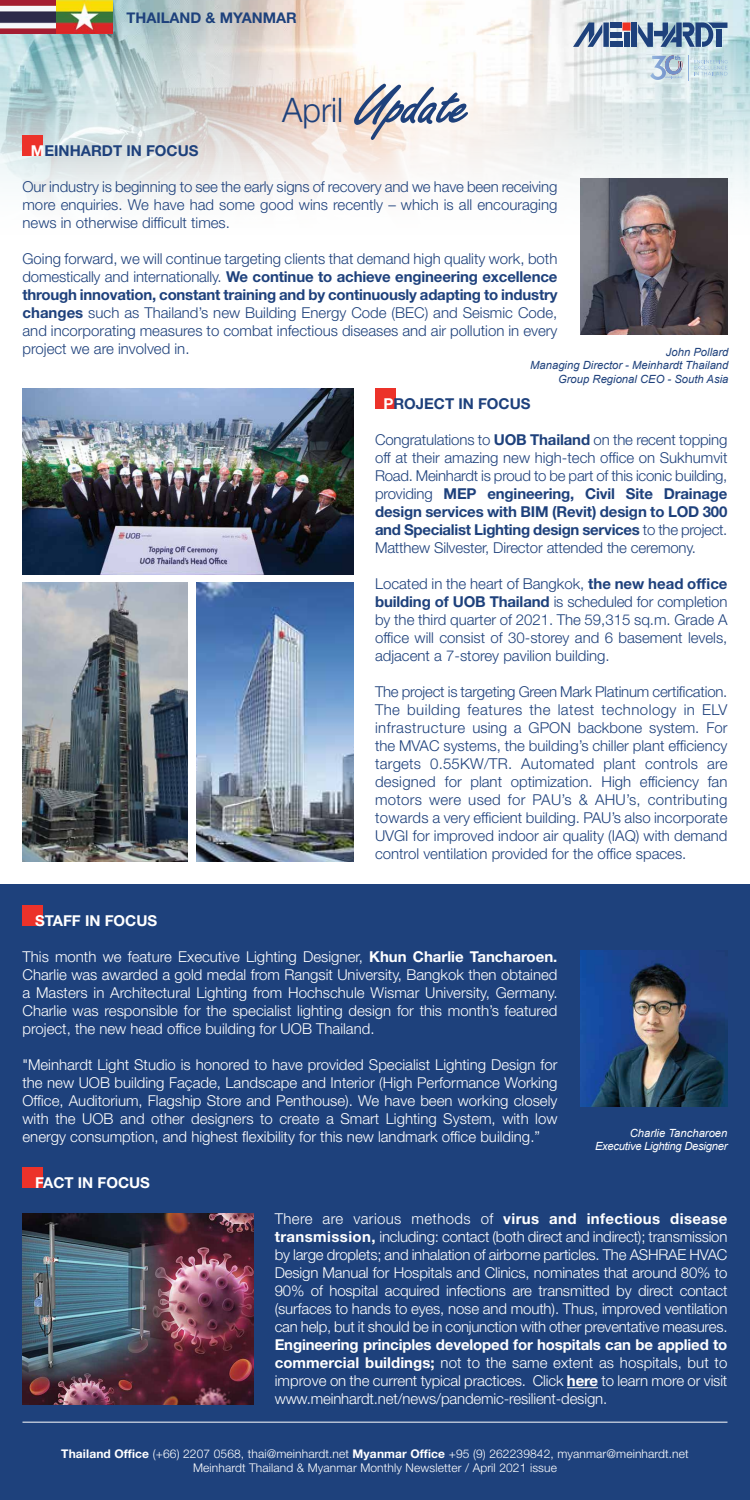
<style>
.page{position:relative;width:750px;height:1500px;background:#fff}
.page>*{position:absolute;margin:0;border:0;box-sizing:border-box;transform-origin:0 0}
.t1{font:300 33.83px "Helvetica Neue LT Std";color:#1e417c;scale:.95 1}
.t2{font:300 15px/18px "Helvetica Neue LT Std";color:#1e417c;text-align:justify}
.t3{font:300 15px/18px "Helvetica Neue LT Std";letter-spacing:-.01em;color:#fff;text-align:justify}
.t4{font:700 15px "Helvetica Neue LT Std";color:#1e417c}
.t5{font:700 15px "Helvetica Neue LT Std";color:#fff}
.t6{font:700 14.7px "Helvetica Neue LT Std";color:#1e417c}
.t7{font:300 12px/14.4px "Helvetica Neue LT Std";letter-spacing:.01em;color:#fff;text-align:center}
.t8{font:italic 11.25px/13.5px "Arial";color:#1e417c;text-align:right}
.t9{font:italic 11.25px/13.5px "Arial";letter-spacing:-.025em;color:#fff;text-align:right}
.s1{color:#fff}
.s2{font-weight:700}
</style>
<div class="page">
<div style="left:0;top:884px;width:750px;height:616px;background:#1e417c"></div>
<svg style="left:0;top:0;width:750px;height:335px"></svg>
<div style="left:22px;top:1167px;width:22px;height:21px;background:#ec322a"></div>
<hr style="left:567px;top:1387px;width:31px;height:1px;background:#fff">
<img style="left:22px;top:1213px;width:232px;height:192px">
<img style="left:196px;top:583px;width:158px;height:279px">
<img style="left:22px;top:583px;width:166px;height:279px">
<img style="left:22px;top:388px;width:332px;height:186px">
<div style="left:375px;top:388px;width:21px;height:21px;background:#ec322a"></div>
<div style="left:22px;top:905px;width:22px;height:21px;background:#ec322a"></div>
<img style="left:580px;top:950px;width:147px;height:156px">
<img style="left:580px;top:178px;width:147px;height:157px">
<div style="left:22px;top:135px;width:22px;height:21px;background:#ec322a"></div>
<svg style="left:354px;top:84px;width:114px;height:56px"></svg>
<svg style="left:638px;top:22px;width:89px;height:25px"></svg>
<div style="left:632px;top:22px;width:5px;height:25px;background:#1e417c"></div>
<svg style="left:622px;top:22px;width:9px;height:9px"></svg>
<div style="left:624px;top:32px;width:5px;height:15px;background:#1e417c"></div>
<div style="left:610px;top:41px;width:12px;height:6px;background:#1e417c"></div>
<div style="left:610px;top:32px;width:11px;height:5px;background:#1e417c"></div>
<div style="left:610px;top:22px;width:11px;height:6px;background:#1e417c"></div>
<svg style="left:573px;top:22px;width:36px;height:25px"></svg>
<svg style="left:688px;top:55px;width:40px;height:25px"></svg>
<svg style="left:650px;top:55px;width:32px;height:25px"></svg>
<hr style="left:22px;top:1422px;width:705px;height:1px;background:#fff">
<img style="left:0;top:0;width:112px;height:34px">
<p class="t6" style="left:126px;top:9px;width:172px">THAILAND &amp; MYANMAR</p>
<h1 class="t1" style="left:282px;top:89px;width:66px">April</h1>
<p class="t4" style="left:31px;top:141px;width:169px"><span class="s1">M</span>EINHARDT IN FOCUS</p>
<p class="t2" style="left:22px;top:177px;width:536px">Our industry is beginning to see the early signs of recovery and we have been receiving more enquiries. We have had some good wins recently – which is all encouraging news in otherwise difficult times.</p>
<p class="t2" style="left:22px;top:249px;width:537px">Going forward, we will continue targeting clients that demand high quality work, both domestically and internationally. <span class="s2">We continue to achieve engineering excellence through innovation, constant training and by continuously adapting to industry changes</span> such as Thailand’s new Building Energy Code (BEC) and Seismic Code, and incorporating measures to combat infectious diseases and air pollution in every project we are involved in.</p>
<p class="t8" style="left:530px;top:345px;width:200px">John Pollard<br>Managing Director - Meinhardt Thailand<br>Group Regional CEO - South Asia</p>
<p class="t4" style="left:383px;top:394px;width:149px"><span class="s1">P</span>ROJECT IN FOCUS</p>
<p class="t2" style="left:375px;top:430px;width:354px">Congratulations to <span class="s2">UOB Thailand</span> on the recent topping off at their amazing new high-tech office on Sukhumvit Road. Meinhardt is proud to be part of this iconic building, providing <span class="s2">MEP engineering, Civil Site Drainage design services with BIM (Revit) design to LOD 300 and Specialist Lighting design services</span> to the project.<br>Matthew Silvester, Director attended the ceremony.</p>
<p class="t2" style="left:375px;top:574px;width:354px">Located in the heart of Bangkok, <span class="s2">the new head office building of UOB Thailand</span> is scheduled for completion by the third quarter of 2021. The 59,315 sq.m. Grade A office will consist of 30-storey and 6 basement levels, adjacent a 7-storey pavilion building.</p>
<p class="t2" style="left:375px;top:682px;width:354px">The project is targeting Green Mark Platinum certification.<br>The building features the latest technology in ELV infrastructure using a GPON backbone system. For the MVAC systems, the building’s chiller plant efficiency targets 0.55KW/TR. Automated plant controls are designed for plant optimization. High efficiency fan motors were used for PAU’s &amp; AHU’s, contributing towards a very efficient building. PAU’s also incorporate UVGI for improved indoor air quality (IAQ) with demand control ventilation provided for the office spaces.</p>
<p class="t5" style="left:35px;top:912px;width:124px">STAFF IN FOCUS</p>
<p class="t3" style="left:22px;top:947px;width:537px">This month we feature Executive Lighting Designer, <span class="s2">Khun Charlie Tancharoen.<br></span>Charlie was awarded a gold medal from Rangsit University, Bangkok then obtained a Masters in Architectural Lighting from Hochschule Wismar University, Germany.<br>Charlie was responsible for the specialist lighting design for this month’s featured project, the new head office building for UOB Thailand.</p>
<p class="t3" style="left:22px;top:1055px;width:537px">"Meinhardt Light Studio is honored to have provided Specialist Lighting Design for the new UOB building Façade, Landscape and Interior (High Performance Working Office, Auditorium, Flagship Store and Penthouse). We have been working closely with the UOB and other designers to create a Smart Lighting System, with low energy consumption, and highest flexibility for this new landmark office building.”</p>
<p class="t5" style="left:35px;top:1174px;width:117px">FACT IN FOCUS</p>
<p class="t9" style="left:595px;top:1126px;width:134px">Charlie Tancharoen<br>Executive Lighting Designer</p>
<p class="t3" style="left:275px;top:1210px;width:454px">There are various methods of <span class="s2">virus and infectious disease transmission,</span> including: contact (both direct and indirect); transmission by large droplets; and inhalation of airborne particles. The ASHRAE HVAC Design Manual for Hospitals and Clinics, nominates that around 80% to 90% of hospital acquired infections are transmitted by direct contact (surfaces to hands to eyes, nose and mouth). Thus, improved ventilation can help, but it should be in conjunction with other preventative measures.</p>
<p class="t3" style="left:275px;top:1336px;width:454px"><span class="s2">Engineering principles developed for hospitals can be applied to commercial buildings;</span> not to the same extent as hospitals, but to improve on the current typical practices. Click <span class="s2">here</span> to learn more or visit www.meinhardt.net/news/pandemic-resilient-design.</p>
<p class="t7" style="left:61px;top:1446px;width:629px"><span class="s2">Thailand Office</span> (+66) 2207 0568, thai@meinhardt.net <span class="s2">Myanmar Office</span> +95 (9) 262239842, myanmar@meinhardt.net<br>Meinhardt Thailand &amp; Myanmar Monthly Newsletter / April 2021 issue</p>
</div>
